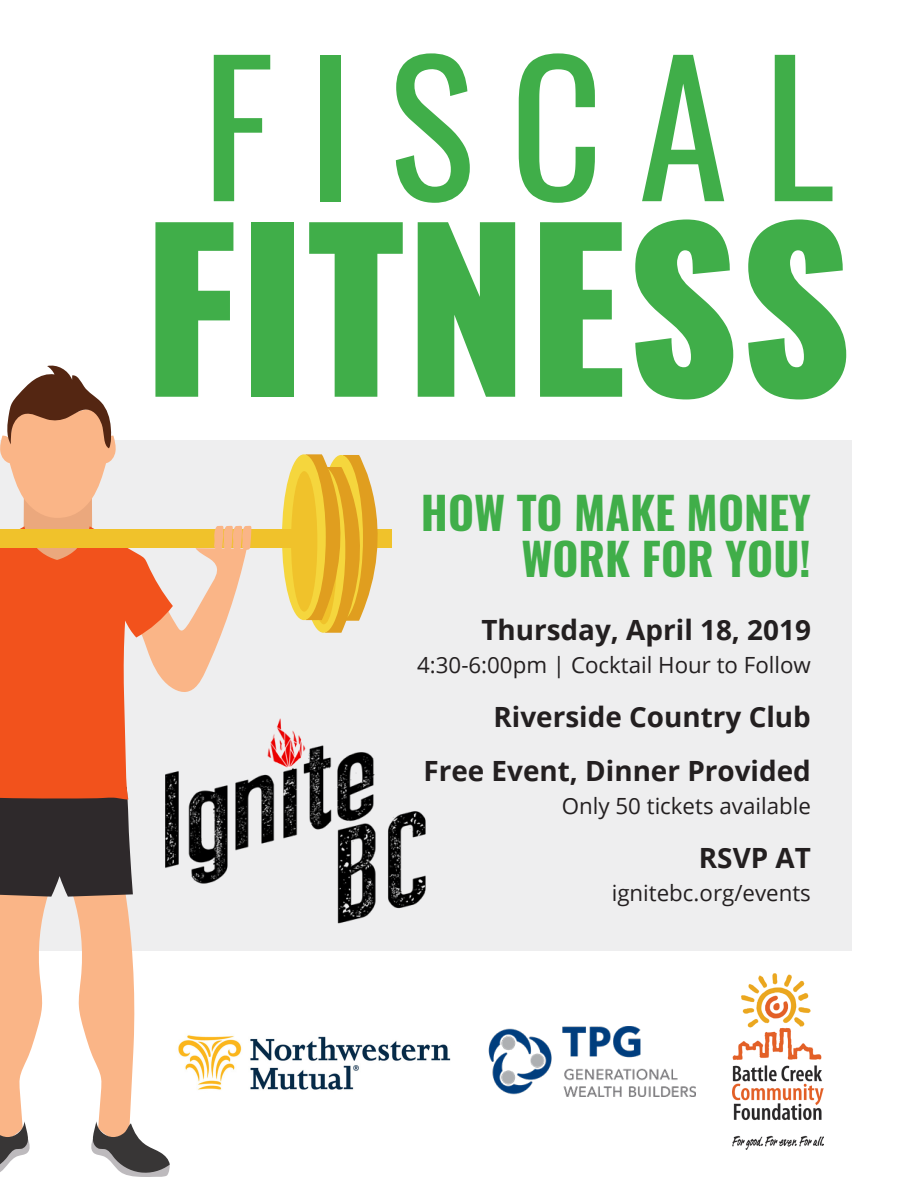
<style>
.page{position:relative;width:918px;height:1188px;background:#fff}
.page>*{position:absolute;margin:0;border:0;box-sizing:border-box;transform-origin:0 0}
.t1{font:800 215.55px "Oswald";color:#40ae49}
.t2{font:180.75px "Oswald";letter-spacing:.195em;color:#40ae49}
.t3{font:700 44.55px/45.9px "Oswald";color:#40ae49;text-align:right}
.t4{font:700 27.9px "Open Sans";color:#231f20}
.t5{font:22.35px "Open Sans";color:#231f20}
</style>
<div class="page">
<div style="left:0;top:441px;width:851px;height:510px;background:#eeeeef"></div>
<svg style="left:0;top:800px;width:170px;height:377px"></svg>
<svg style="left:0;top:529px;width:138px;height:271px;background:#f05c2a"></svg>
<svg style="left:0;top:365px;width:116px;height:202px"></svg>
<svg style="left:306px;top:454px;width:86px;height:179px"></svg>
<div style="left:282px;top:454px;width:44px;height:166px;background:#f5d63d;border-radius:50%"></div>
<div style="left:291px;top:471px;width:26px;height:141px;background:#f0c22b;border-radius:50%"></div>
<div style="left:0;top:530px;width:305px;height:18px;background:#f0c22b"></div>
<svg style="left:138px;top:526px;width:113px;height:165px"></svg>
<img style="left:733px;top:973px;width:91px;height:176px">
<img style="left:163px;top:691px;width:263px;height:265px">
<img style="left:488px;top:1026px;width:207px;height:70px">
<img style="left:178px;top:1035px;width:273px;height:55px">
<p class="t2" style="left:202px;top:2px;width:634px">FISCAL</p>
<p class="t1" style="left:143px;top:157px;width:711px">FITNESS</p>
<p class="t3" style="left:421px;top:491px;width:392px">HOW TO MAKE MONEY<br>WORK FOR YOU!</p>
<p class="t4" style="left:481px;top:610px;width:331px">Thursday, April 18, 2019</p>
<p class="t5" style="left:417px;top:650px;width:395px">4:30-6:00pm | Cocktail Hour to Follow</p>
<p class="t4" style="left:494px;top:697px;width:319px">Riverside Country Club</p>
<p class="t4" style="left:423px;top:751px;width:389px">Free Event, Dinner Provided</p>
<p class="t5" style="left:562px;top:791px;width:251px">Only 50 tickets available</p>
<p class="t4" style="left:699px;top:838px;width:114px">RSVP AT</p>
<p class="t5" style="left:612px;top:878px;width:201px">ignitebc.org/events</p>
</div>
